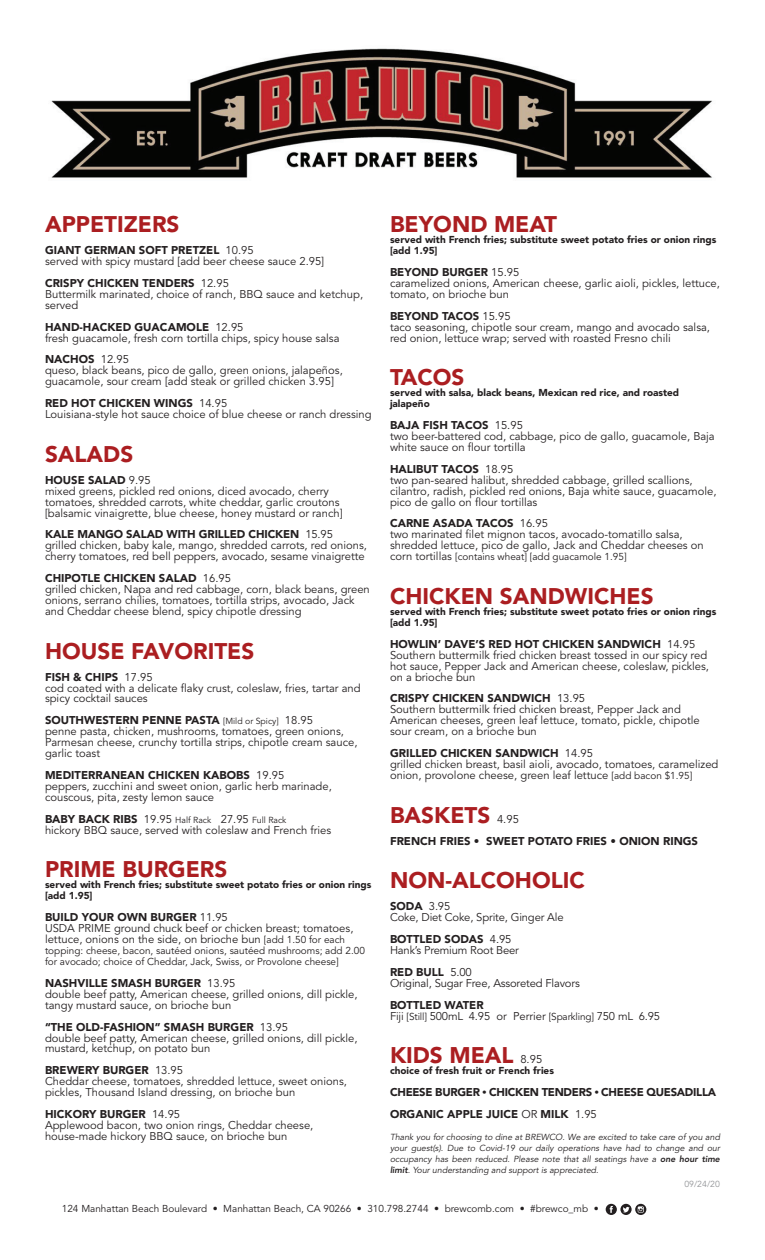
<style>
.page{position:relative;width:765px;height:1260px;background:#fff}
.page>*{position:absolute;margin:0;border:0;box-sizing:border-box;transform-origin:0 0}
.t1{font:900 22.5px "Avenir LT Std";color:#ab1e21}
.t2{font:11.25px/11px "Avenir LT Std";color:#231f20}
.t3{font:900 11.25px "Avenir LT Std";color:#231f20}
.t4{font:900 11.25px "Avenir LT Std";letter-spacing:-.025em;color:#231f20}
.t5{font:900 10px/11px "Avenir LT Std";color:#231f20}
.t6{font:10px/11px "Avenir LT Std";color:#231f20}
.t7{font:italic 8.75px/11px "Avenir LT Std";color:#231f20;text-align:justify}
.t8{font:8.75px "Avenir LT Std";color:#231f20}
.t9{font:8.75px "Avenir LT Std";color:#939598}
.s1{font-weight:400}
.s2{font-weight:400;font-size:8.75px}
.s3{font-weight:900;font-size:11.25px}
.s4{font-size:11.25px}
.s5{font-size:10px}
.s6{font-weight:400;font-size:11.25px;color:#231f20}
.s7{font-family:"Arial";font-weight:700}
.s8{font-weight:800}
</style>
<div class="page">
<img style="left:51px;top:48px;width:661px;height:130px">
<svg style="left:606px;top:1204px;width:40px;height:11px"></svg>
<p class="t1" style="left:45px;top:211px;width:136px">APPETIZERS</p>
<p class="t3" style="left:45px;top:243px;width:210px">GIANT GERMAN SOFT PRETZEL <span class="s1">10.95</span></p>
<p class="t2" style="left:45px;top:256px;width:281px">served with spicy mustard [add beer cheese sauce 2.95]</p>
<p class="t3" style="left:45px;top:276px;width:185px">CRISPY CHICKEN TENDERS <span class="s1">12.95</span></p>
<p class="t2" style="left:45px;top:289px;width:320px">Buttermilk marinated, choice of ranch, BBQ sauce and ketchup, served</p>
<p class="t3" style="left:45px;top:320px;width:200px">HAND-HACKED GUACAMOLE <span class="s1">12.95</span></p>
<p class="t2" style="left:45px;top:332px;width:296px">fresh guacamole, fresh corn tortilla chips, spicy house salsa</p>
<p class="t3" style="left:45px;top:353px;width:85px">NACHOS <span class="s1">12.95</span></p>
<p class="t2" style="left:45px;top:365px;width:299px">queso, black beans, pico de gallo, green onions, jalapeños, guacamole, sour cream [add steak or grilled chicken 3.95]</p>
<p class="t3" style="left:45px;top:396px;width:184px">RED HOT CHICKEN WINGS <span class="s1">14.95</span></p>
<p class="t2" style="left:45px;top:409px;width:328px">Louisiana-style hot sauce choice of blue cheese or ranch dressing</p>
<p class="t1" style="left:45px;top:440px;width:90px">SALADS</p>
<p class="t3" style="left:45px;top:473px;width:107px">HOUSE SALAD <span class="s1">9.95</span></p>
<p class="t2" style="left:45px;top:486px;width:296px">mixed greens, pickled red onions, diced avocado, cherry tomatoes, shredded carrots, white cheddar, garlic croutons</p>
<p class="t2" style="left:45px;top:507px;width:299px">[balsamic vinaigrette, blue cheese, honey mustard or ranch]</p>
<p class="t3" style="left:45px;top:528px;width:290px">KALE MANGO SALAD WITH GRILLED CHICKEN <span class="s1">15.95</span></p>
<p class="t2" style="left:45px;top:540px;width:324px">grilled chicken, baby kale, mango, shredded carrots, red onions,</p>
<p class="t2" style="left:45px;top:551px;width:321px">cherry tomatoes, red bell peppers, avocado, sesame vinaigrette</p>
<p class="t3" style="left:45px;top:571px;width:188px">CHIPOTLE CHICKEN SALAD <span class="s1">16.95</span></p>
<p class="t2" style="left:45px;top:584px;width:326px">grilled chicken, Napa and red cabbage, corn, black beans, green onions, serrano chilies, tomatoes, tortilla strips, avocado, Jack and Cheddar cheese blend, spicy chipotle dressing</p>
<p class="t1" style="left:45px;top:637px;width:211px">HOUSE FAVORITES</p>
<p class="t3" style="left:45px;top:670px;width:109px">FISH &amp; CHIPS <span class="s1">17.95</span></p>
<p class="t2" style="left:45px;top:682px;width:317px">cod coated with a delicate flaky crust, coleslaw, fries, tartar and spicy cocktail sauces</p>
<p class="t3" style="left:45px;top:714px;width:270px">SOUTHWESTERN PENNE PASTA <span class="s2">[Mild or Spicy]</span> <span class="s1">18.95</span></p>
<p class="t2" style="left:45px;top:726px;width:314px">penne pasta, chicken, mushrooms, tomatoes, green onions,<br>Parmesan cheese, crunchy tortilla strips, chipotle cream sauce, garlic toast</p>
<p class="t3" style="left:45px;top:768px;width:241px">MEDITERRANEAN CHICKEN KABOBS <span class="s1">19.95</span></p>
<p class="t2" style="left:45px;top:781px;width:288px">peppers, zucchini and sweet onion, garlic herb marinade, couscous, pita, zesty lemon sauce</p>
<p class="t8" style="left:45px;top:815px;width:243px"><span class="s3">BABY BACK RIBS</span> <span class="s4">19.95</span> Half Rack <span class="s4">27.95</span> Full Rack</p>
<p class="t2" style="left:45px;top:825px;width:288px">hickory BBQ sauce, served with coleslaw and French fries</p>
<p class="t1" style="left:45px;top:856px;width:184px">PRIME BURGERS</p>
<p class="t5" style="left:45px;top:879px;width:328px">served with French fries; substitute sweet potato fries or onion rings [add 1.95]</p>
<p class="t3" style="left:45px;top:910px;width:184px">BUILD YOUR OWN BURGER <span class="s1">11.95</span></p>
<p class="t2" style="left:45px;top:923px;width:310px">USDA PRIME ground chuck beef or chicken breast; tomatoes, lettuce, onions on the side, on brioche bun <span class="s5">[add 1.50 for each</span></p>
<p class="t6" style="left:45px;top:945px;width:321px">topping: cheese, bacon, sautéed onions, sautéed mushrooms; add 2.00 for avocado; choice of Cheddar, Jack, Swiss, or Provolone cheese]</p>
<p class="t3" style="left:45px;top:976px;width:192px">NASHVILLE SMASH BURGER <span class="s1">13.95</span></p>
<p class="t2" style="left:45px;top:989px;width:314px">double beef patty, American cheese, grilled onions, dill pickle, tangy mustard sauce, on brioche bun</p>
<p class="t3" style="left:45px;top:1020px;width:245px">“THE OLD-FASHION” SMASH BURGER <span class="s1">13.95</span></p>
<p class="t2" style="left:45px;top:1032px;width:314px">double beef patty, American cheese, grilled onions, dill pickle, mustard, ketchup, on potato bun</p>
<p class="t3" style="left:45px;top:1064px;width:140px">BREWERY BURGER <span class="s1">13.95</span></p>
<p class="t2" style="left:45px;top:1076px;width:304px">Cheddar cheese, tomatoes, shredded lettuce, sweet onions, pickles, Thousand Island dressing, on brioche bun</p>
<p class="t3" style="left:45px;top:1107px;width:137px">HICKORY BURGER <span class="s1">14.95</span></p>
<p class="t2" style="left:45px;top:1120px;width:270px">Applewood bacon, two onion rings, Cheddar cheese,</p>
<p class="t2" style="left:45px;top:1131px;width:244px">house-made hickory BBQ sauce, on brioche bun</p>
<p class="t1" style="left:390px;top:211px;width:169px">BEYOND MEAT</p>
<p class="t5" style="left:390px;top:234px;width:328px">served with French fries; substitute sweet potato fries or onion rings [add 1.95]</p>
<p class="t3" style="left:390px;top:265px;width:131px">BEYOND BURGER <span class="s1">15.95</span></p>
<p class="t2" style="left:390px;top:278px;width:332px">caramelized onions, American cheese, garlic aioli, pickles, lettuce, tomato, on brioche bun</p>
<p class="t3" style="left:390px;top:309px;width:122px">BEYOND TACOS <span class="s1">15.95</span></p>
<p class="t2" style="left:390px;top:322px;width:322px">taco seasoning, chipotle sour cream, mango and avocado salsa, red onion, lettuce wrap; served with roasted Fresno chili</p>
<p class="t1" style="left:390px;top:364px;width:76px">TACOS</p>
<p class="t5" style="left:390px;top:387px;width:291px">served with salsa, black beans, Mexican red rice, and roasted jalapeño</p>
<p class="t3" style="left:390px;top:418px;width:134px">BAJA FISH TACOS <span class="s1">15.95</span></p>
<p class="t2" style="left:390px;top:431px;width:326px">two beer-battered cod, cabbage, pico de gallo, guacamole, Baja white sauce on flour tortilla</p>
<p class="t3" style="left:390px;top:462px;width:125px">HALIBUT TACOS <span class="s1">18.95</span></p>
<p class="t2" style="left:390px;top:475px;width:328px">two pan-seared halibut, shredded cabbage, grilled scallions, cilantro, radish, pickled red onions, Baja white sauce, guacamole, pico de gallo on flour tortillas</p>
<p class="t3" style="left:390px;top:517px;width:159px">CARNE ASADA TACOS <span class="s1">16.95</span></p>
<p class="t2" style="left:390px;top:529px;width:315px">two marinated filet mignon tacos, avocado-tomatillo salsa, shredded lettuce, pico de gallo, Jack and Cheddar cheeses on</p>
<p class="t6" style="left:390px;top:552px;width:238px"><span class="s4">corn tortillas</span> [contains wheat] [add guacamole 1.95]</p>
<p class="t1" style="left:390px;top:583px;width:265px">CHICKEN SANDWICHES</p>
<p class="t5" style="left:390px;top:606px;width:328px">served with French fries; substitute sweet potato fries or onion rings [add 1.95]</p>
<p class="t3" style="left:390px;top:637px;width:307px">HOWLIN’ DAVE’S RED HOT CHICKEN SANDWICH <span class="s1">14.95</span></p>
<p class="t2" style="left:390px;top:650px;width:321px">Southern buttermilk fried chicken breast tossed in our spicy red hot sauce, Pepper Jack and American cheese, coleslaw, pickles, on a brioche bun</p>
<p class="t3" style="left:390px;top:692px;width:197px">CRISPY CHICKEN SANDWICH <span class="s1">13.95</span></p>
<p class="t2" style="left:390px;top:704px;width:311px">Southern buttermilk fried chicken breast, Pepper Jack and<br>American cheeses, green leaf lettuce, tomato, pickle, chipotle sour cream, on a brioche bun</p>
<p class="t3" style="left:390px;top:746px;width:205px">GRILLED CHICKEN SANDWICH <span class="s1">14.95</span></p>
<p class="t2" style="left:390px;top:759px;width:330px">grilled chicken breast, basil aioli, avocado, tomatoes, caramelized onion, provolone cheese, green leaf lettuce <span class="s5">[add bacon $1.95]</span></p>
<p class="t1" style="left:390px;top:801px;width:130px">BASKETS <span class="s6">4.95</span></p>
<p class="t3" style="left:390px;top:834px;width:310px">FRENCH FRIES • SWEET POTATO FRIES • ONION RINGS</p>
<p class="t1" style="left:390px;top:867px;width:196px">NON-ALCOHOLIC</p>
<p class="t3" style="left:390px;top:900px;width:62px">SODA <span class="s1">3.95</span></p>
<p class="t2" style="left:390px;top:912px;width:175px">Coke, Diet Coke, Sprite, Ginger Ale</p>
<p class="t3" style="left:390px;top:932px;width:123px">BOTTLED SODAS <span class="s1">4.95</span></p>
<p class="t2" style="left:390px;top:945px;width:131px">Hank’s Premium Root Beer</p>
<p class="t3" style="left:390px;top:965px;width:83px">RED BULL <span class="s1">5.00</span></p>
<p class="t2" style="left:390px;top:978px;width:191px">Original, Sugar Free, Assoreted Flavors</p>
<p class="t3" style="left:390px;top:998px;width:95px">BOTTLED WATER</p>
<p class="t2" style="left:390px;top:1011px;width:272px">Fiji <span class="s5">[Still]</span> 500mL 4.95 or Perrier <span class="s5">[Sparkling]</span> 750 mL 6.95</p>
<p class="t1" style="left:390px;top:1042px;width:154px">KIDS MEAL <span class="s6">8.95</span></p>
<p class="t5" style="left:390px;top:1065px;width:166px">choice of fresh fruit or French fries</p>
<p class="t4" style="left:390px;top:1085px;width:328px">CHEESE BURGER <span class="s7">•</span> CHICKEN TENDERS <span class="s7">•</span> CHEESE QUESADILLA</p>
<p class="t3" style="left:390px;top:1107px;width:208px">ORGANIC APPLE JUICE <span class="s1">OR</span> MILK <span class="s1">1.95</span></p>
<p class="t7" style="left:390px;top:1132px;width:332px">Thank you for choosing to dine at BREWCO. We are excited to take care of you and your guest(s). Due to Covid-19 our daily operations have had to change and our occupancy has been reduced. Please note that all seatings have a <span class="s8">one hour time limit</span>. Your understanding and support is appreciated.</p>
<p class="t6" style="left:62px;top:1203px;width:538px">124 Manhattan Beach Boulevard • Manhattan Beach, CA 90266 • 310.798.2744 • brewcomb.com • #brewco_mb •</p>
<p class="t9" style="left:684px;top:1179px;width:37px">09/24/20</p>
</div>
